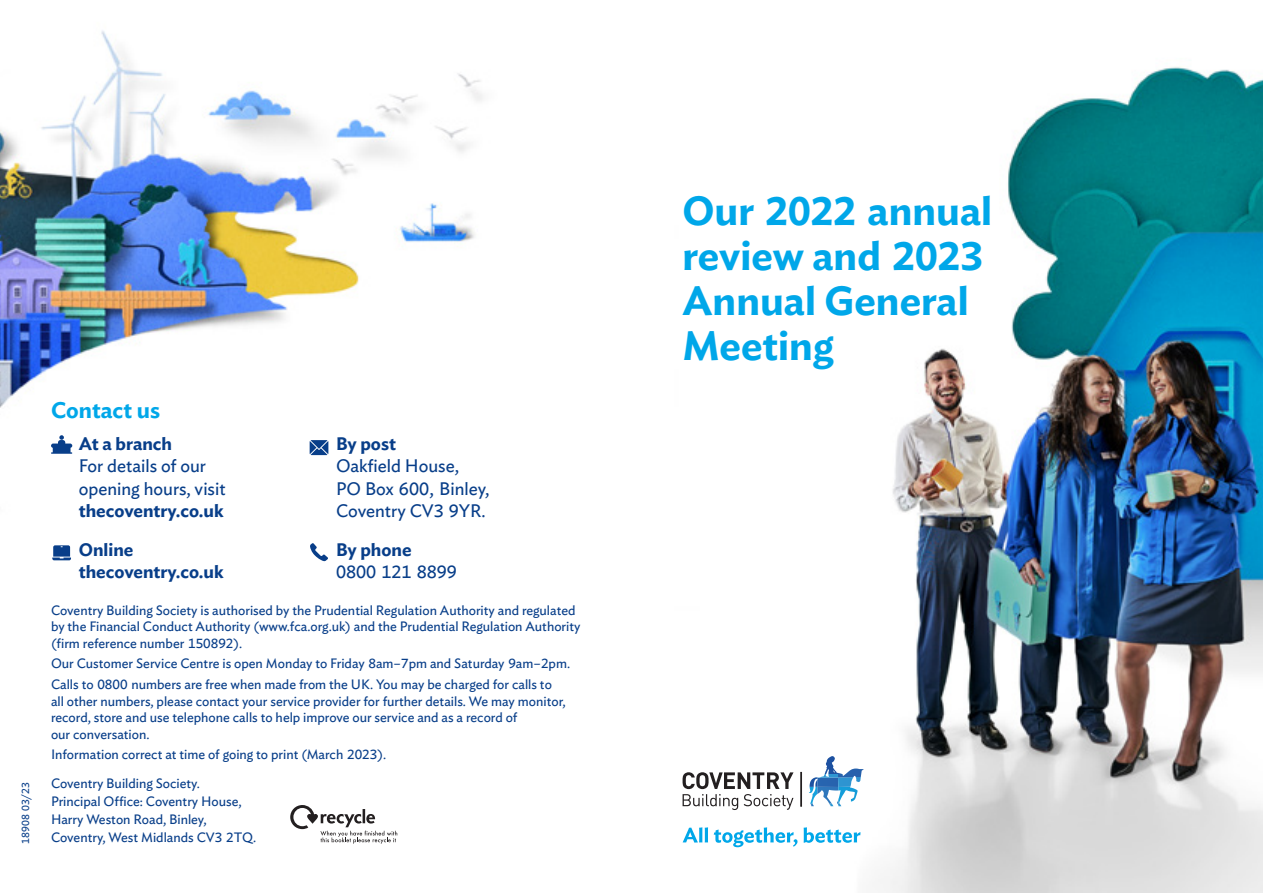
<style>
.page{position:relative;width:1263px;height:893px;background:#fff}
.page>*{position:absolute;margin:0;border:0;box-sizing:border-box;transform-origin:0 0}
.Header_3_-_semi_bold{font:600 40.5px/45px "Ideal Sans";color:#00a7e9}
.t1{font:600 22.5px "Ideal Sans";color:#00a7e9}
.Body_copy_11pt_-_boo{font:18px/22.5px "Ideal Sans";color:#083e89}
.Body_copy_12pt_by_15{font:600 18px "Ideal Sans";color:#083e89}
.Small_print_9pt_by_1{font:13.5px/16.5px "Ideal Sans";color:#083e89}
.Small_print_9pt_by_1-2{font:10.5px "Ideal Sans";color:#083e89}
.s1{font-weight:600}
</style>
<div class="page">
<img style="left:0;top:30px;width:483px;height:806px">
<svg style="left:51px;top:435px;width:21px;height:19px"></svg>
<svg style="left:310px;top:440px;width:18px;height:15px"></svg>
<svg style="left:52px;top:545px;width:19px;height:15px"></svg>
<svg style="left:310px;top:543px;width:18px;height:18px"></svg>
<img style="left:682px;top:67px;width:581px;height:826px">
<div style="left:801px;top:772px;width:1px;height:34px;border:1px solid #231f20"></div>
<svg style="left:682px;top:772px;width:111px;height:38px"></svg>
<svg style="left:809px;top:756px;width:55px;height:50px"></svg>
<svg style="left:683px;top:827px;width:25px;height:16px"></svg>
<svg style="left:714px;top:827px;width:83px;height:20px"></svg>
<svg style="left:804px;top:827px;width:56px;height:16px"></svg>
<svg style="left:290px;top:805px;width:107px;height:39px"></svg>
<p class="Small_print_9pt_by_1-2" style="left:18px;top:844px;width:63px;rotate:-90deg">18908 03/23</p>
<p class="t1" style="left:51px;top:392px;width:111px">Contact us</p>
<p class="Body_copy_12pt_by_15" style="left:79px;top:430px;width:95px">At a branch</p>
<p class="Body_copy_12pt_by_15" style="left:336px;top:430px;width:62px">By post</p>
<p class="Body_copy_11pt_-_boo" style="left:79px;top:453px;width:148px">For details of our opening hours, visit <span class="s1">thecoventry.co.uk</span></p>
<p class="Body_copy_11pt_-_boo" style="left:336px;top:453px;width:155px">Oakfield House,<br>PO Box 600, Binley,<br>Coventry CV3 9YR.</p>
<p class="Body_copy_12pt_by_15" style="left:79px;top:536px;width:56px">Online</p>
<p class="Body_copy_12pt_by_15" style="left:336px;top:536px;width:77px">By phone</p>
<p class="Body_copy_12pt_by_15" style="left:79px;top:558px;width:146px">thecoventry.co.uk</p>
<p class="Body_copy_11pt_-_boo" style="left:336px;top:560px;width:122px">0800 121 8899</p>
<p class="Small_print_9pt_by_1" style="left:51px;top:601px;width:531px">Coventry Building Society is authorised by the Prudential Regulation Authority and regulated by the Financial Conduct Authority (www.fca.org.uk) and the Prudential Regulation Authority (firm reference number 150892).</p>
<p class="Small_print_9pt_by_1" style="left:51px;top:654px;width:521px">Our Customer Service Centre is open Monday to Friday 8am–7pm and Saturday 9am–2pm.</p>
<p class="Small_print_9pt_by_1" style="left:51px;top:675px;width:516px">Calls to 0800 numbers are free when made from the UK. You may be charged for calls to all other numbers, please contact your service provider for further details. We may monitor, record, store and use telephone calls to help improve our service and as a record of<br>our conversation.</p>
<p class="Small_print_9pt_by_1" style="left:51px;top:745px;width:337px">Information correct at time of going to print (March 2023).</p>
<p class="Small_print_9pt_by_1" style="left:51px;top:773px;width:207px;line-height:18px">Coventry Building Society.<br>Principal Office: Coventry House,<br>Harry Weston Road, Binley,<br>Coventry, West Midlands CV3 2TQ.</p>
<p class="Header_3_-_semi_bold" style="left:682px;top:185px;width:311px">Our 2022 annual review and 2023<br>Annual General<br>Meeting</p>
</div>
